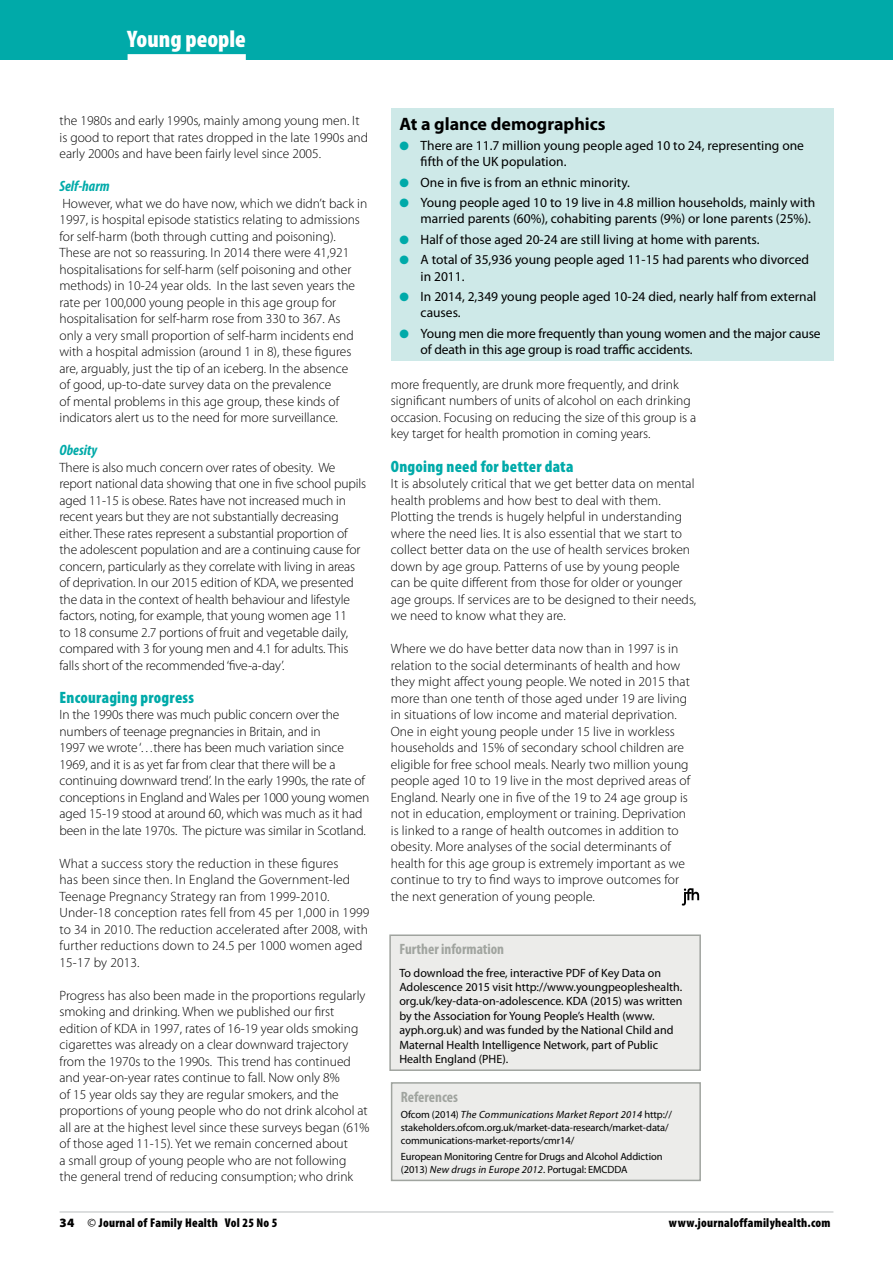
<style>
.page{position:relative;width:893px;height:1263px;background:#fff}
.page>*{position:absolute;margin:0;border:0;box-sizing:border-box;transform-origin:0 0}
.t1{font:900 condensed 24px "Myriad Pro";color:#fff}
.t2{font:700 18px "Myriad Pro";color:#000}
.t3{font:900 condensed 16.5px "Myriad Pro";letter-spacing:.015em;color:#00aaa9}
.t4{font:700 condensed 15px "Myriad Pro";color:#a0a49f}
.t5{font:italic 700 condensed 15px "Myriad Pro";color:#00aaa9}
.t6{font:300 13.5px/16.5px "Myriad Pro";color:#000}
.t7{font:13.5px/16.2px "Myriad Pro";color:#000}
.t8{font:900 condensed 12.75px "Myriad Pro";letter-spacing:.02em;color:#000}
.t9{font:12px/14.4px "Myriad Pro";color:#000}
.t10{font:10.5px/12.6px "Myriad Pro";letter-spacing:-.01em;color:#000}
.s1{color:#00aaa9}
.s2{font-style:italic}
.s3{font-stretch:normal}
.s4{font-weight:400}
</style>
<div class="page">
<div style="left:0;top:0;width:893px;height:60px;background:#00aaa9"></div>
<svg style="left:682px;top:888px;width:17px;height:17px"></svg>
<div style="left:390px;top:935px;width:310px;height:135px;background:#ececea"></div>
<div style="left:389px;top:934px;width:312px;height:137px;border:2px solid #a0a49f"></div>
<div style="left:392px;top:1083px;width:308px;height:97px;background:#ececea"></div>
<div style="left:391px;top:1082px;width:310px;height:99px;border:2px solid #a0a49f"></div>
<div style="left:391px;top:109px;width:442px;height:252px;background:#cee9e8"></div>
<hr style="left:60px;top:1211px;width:773px;height:2px;background:#d1d3d4">
<div style="left:128px;top:54px;width:118px;height:6px;background:#fff"></div>
<h1 class="t1" style="left:128px;top:24px;width:120px">Young people</h1>
<p class="t6" style="left:60px;top:112px;width:310px">the 1980s and early 1990s, mainly among young men. It is good to report that rates dropped in the late 1990s and early 2000s and have been fairly level since 2005.</p>
<p class="t5" style="left:60px;top:177px;width:52px">Self-harm</p>
<p class="t6" style="left:60px;top:195px;width:309px">However, what we do have now, which we didn’t back in 1997, is hospital episode statistics relating to admissions for self-harm (both through cutting and poisoning).<br>These are not so reassuring. In 2014 there were 41,921 hospitalisations for self-harm (self poisoning and other methods) in 10-24 year olds. In the last seven years the rate per 100,000 young people in this age group for hospitalisation for self-harm rose from 330 to 367. As<br>only a very small proportion of self-harm incidents end with a hospital admission (around 1 in 8), these figures are, arguably, just the tip of an iceberg. In the absence<br>of good, up-to-date survey data on the prevalence<br>of mental problems in this age group, these kinds of indicators alert us to the need for more surveillance.</p>
<p class="t5" style="left:60px;top:441px;width:39px">Obesity</p>
<p class="t6" style="left:60px;top:459px;width:308px">There is also much concern over rates of obesity. We report national data showing that one in five school pupils aged 11-15 is obese. Rates have not increased much in recent years but they are not substantially decreasing either. These rates represent a substantial proportion of the adolescent population and are a continuing cause for concern, particularly as they correlate with living in areas of deprivation. In our 2015 edition of KDA, we presented the data in the context of health behaviour and lifestyle factors, noting, for example, that young women age 11<br>to 18 consume 2.7 portions of fruit and vegetable daily, compared with 3 for young men and 4.1 for adults. This falls short of the recommended ‘five-a-day’.</p>
<p class="t3" style="left:60px;top:686px;width:136px">Encouraging progress</p>
<p class="t6" style="left:60px;top:706px;width:312px">In the 1990s there was much public concern over the numbers of teenage pregnancies in Britain, and in<br>1997 we wrote ‘…there has been much variation since 1969, and it is as yet far from clear that there will be a continuing downward trend’. In the early 1990s, the rate of conceptions in England and Wales per 1000 young women aged 15-19 stood at around 60, which was much as it had been in the late 1970s. The picture was similar in Scotland.</p>
<p class="t6" style="left:60px;top:855px;width:311px">What a success story the reduction in these figures<br>has been since then. In England the Government-led Teenage Pregnancy Strategy ran from 1999-2010.<br>Under-18 conception rates fell from 45 per 1,000 in 1999 to 34 in 2010. The reduction accelerated after 2008, with further reductions down to 24.5 per 1000 women aged 15-17 by 2013.</p>
<p class="t6" style="left:60px;top:987px;width:312px">Progress has also been made in the proportions regularly smoking and drinking. When we published our first edition of KDA in 1997, rates of 16-19 year olds smoking cigarettes was already on a clear downward trajectory from the 1970s to the 1990s. This trend has continued and year-on-year rates continue to fall. Now only 8%<br>of 15 year olds say they are regular smokers, and the proportions of young people who do not drink alcohol at all are at the highest level since these surveys began (61% of those aged 11-15). Yet we remain concerned about<br>a small group of young people who are not following<br>the general trend of reducing consumption; who drink</p>
<h2 class="t2" style="left:399px;top:112px;width:208px">At a glance demographics</h2>
<p class="t7" style="left:421px;top:137px;width:385px;text-indent:-21px"><span class="s1">●</span> There are 11.7 million young people aged 10 to 24, representing one fifth of the UK population.</p>
<p class="t7" style="left:399px;top:174px;width:232px"><span class="s1">●</span> One in five is from an ethnic minority.</p>
<p class="t7" style="left:421px;top:194px;width:396px;text-indent:-21px"><span class="s1">●</span> Young people aged 10 to 19 live in 4.8 million households, mainly with married parents (60%), cohabiting parents (9%) or lone parents (25%).</p>
<p class="t7" style="left:399px;top:231px;width:362px"><span class="s1">●</span> Half of those aged 20-24 are still living at home with parents.</p>
<p class="t7" style="left:421px;top:251px;width:390px;text-indent:-21px"><span class="s1">●</span> A total of 35,936 young people aged 11-15 had parents who divorced in 2011.</p>
<p class="t7" style="left:421px;top:288px;width:397px;text-indent:-21px"><span class="s1">●</span> In 2014, 2,349 young people aged 10-24 died, nearly half from external causes.</p>
<p class="t7" style="left:421px;top:325px;width:401px;text-indent:-21px"><span class="s1">●</span> Young men die more frequently than young women and the major cause of death in this age group is road traffic accidents.</p>
<p class="t6" style="left:391px;top:376px;width:307px">more frequently, are drunk more frequently, and drink significant numbers of units of alcohol on each drinking occasion. Focusing on reducing the size of this group is a key target for health promotion in coming years.</p>
<p class="t3" style="left:391px;top:455px;width:184px">Ongoing need for better data</p>
<p class="t6" style="left:391px;top:475px;width:307px">It is absolutely critical that we get better data on mental health problems and how best to deal with them.<br>Plotting the trends is hugely helpful in understanding where the need lies. It is also essential that we start to collect better data on the use of health services broken down by age group. Patterns of use by young people can be quite different from those for older or younger age groups. If services are to be designed to their needs, we need to know what they are.</p>
<p class="t6" style="left:391px;top:640px;width:301px">Where we do have better data now than in 1997 is in relation to the social determinants of health and how they might affect young people. We noted in 2015 that more than one tenth of those aged under 19 are living in situations of low income and material deprivation.<br>One in eight young people under 15 live in workless households and 15% of secondary school children are eligible for free school meals. Nearly two million young people aged 10 to 19 live in the most deprived areas of England. Nearly one in five of the 19 to 24 age group is not in education, employment or training. Deprivation is linked to a range of health outcomes in addition to obesity. More analyses of the social determinants of health for this age group is extremely important as we continue to try to find ways to improve outcomes for the next generation of young people.</p>
<p class="t4" style="left:399px;top:939px;width:106px">Further information</p>
<p class="t9" style="left:399px;top:965px;width:285px">To download the free, interactive PDF of Key Data on Adolescence 2015 visit http://www.youngpeopleshealth. org.uk/key-data-on-adolescence. KDA (2015) was written by the Association for Young People’s Health (www. ayph.org.uk) and was funded by the National Child and Maternal Health Intelligence Network, part of Public Health England (PHE).</p>
<p class="t4" style="left:401px;top:1087px;width:59px">References</p>
<p class="t10" style="left:401px;top:1108px;width:273px">Ofcom (2014) <span class="s2">The Communications Market Report 2014</span> http:// stakeholders.ofcom.org.uk/market-data-research/market-data/ communications-market-reports/cmr14/</p>
<p class="t10" style="left:401px;top:1150px;width:263px">European Monitoring Centre for Drugs and Alcohol Addiction (2013) <span class="s2">New drugs in Europe 2012</span>. Portugal: EMCDDA</p>
<p class="t8" style="left:60px;top:1215px;width:220px"><span class="s3">34</span> <span class="s4">©</span> Journal of Family Health Vol 25 No 5</p>
<p class="t8" style="left:669px;top:1215px;width:163px">www.journaloffamilyhealth.com</p>
</div>
